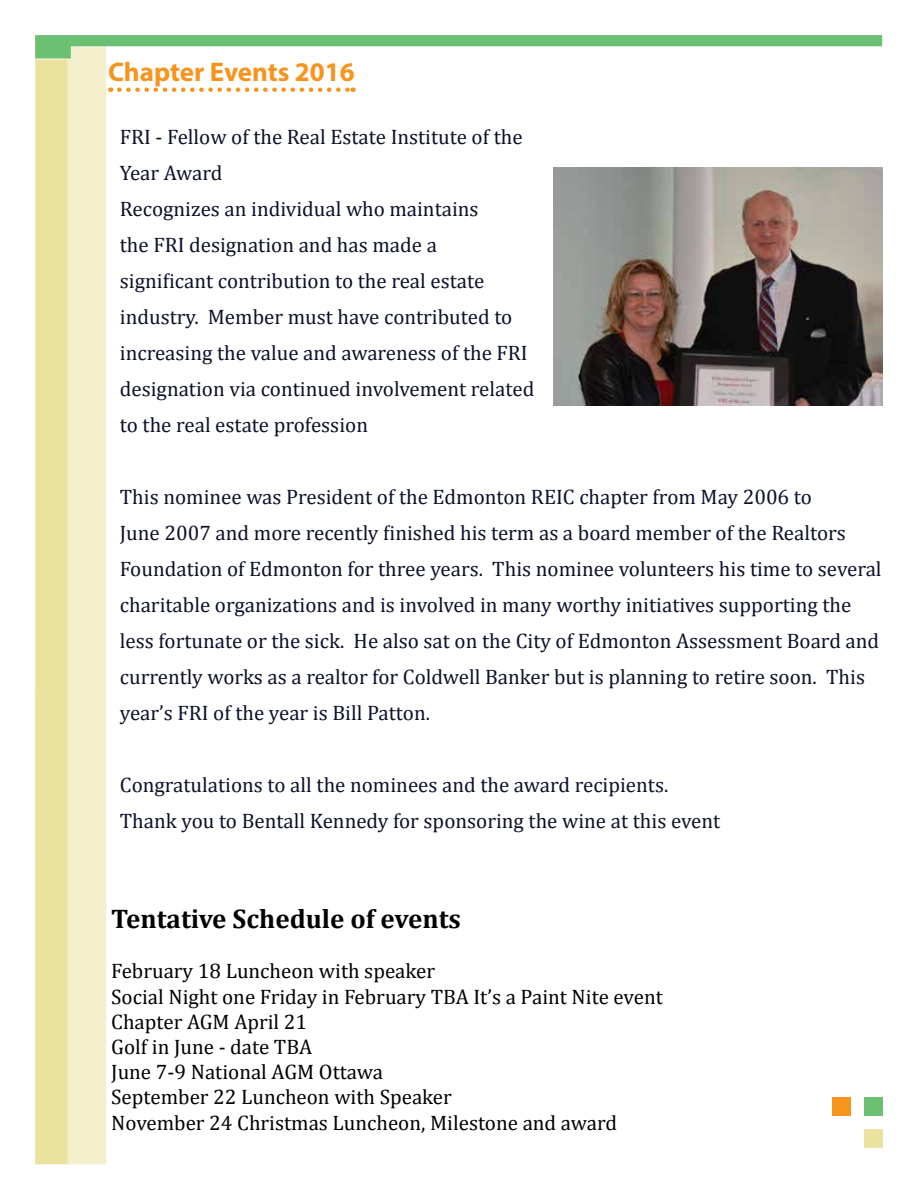
<style>
.page{position:relative;width:918px;height:1188px;background:#fff}
.page>*{position:absolute;margin:0;border:0;box-sizing:border-box;transform-origin:0 0}
.t1{font:700 27px "Cambria";color:#000}
.t2{font:700 27px "Myriad Pro";color:#f7941e}
.t3{font:21px/36px "Cambria";color:#0c1129}
.t4{font:21px/25.2px "Cambria";color:#000}
</style>
<div class="page">
<div style="left:35px;top:59px;width:36px;height:1105px;background:#ebe29f"></div>
<div style="left:68px;top:47px;width:38px;height:1117px;background:#f4efcd"></div>
<svg style="left:35px;top:35px;width:847px;height:24px"></svg>
<div style="left:864px;top:1097px;width:19px;height:19px;background:#6cc071"></div>
<div style="left:864px;top:1129px;width:19px;height:19px;background:#ebe29f"></div>
<div style="left:832px;top:1097px;width:19px;height:19px;background:#f7941e"></div>
<svg style="left:119px;top:87px;width:235px;height:5px"></svg>
<img style="left:554px;top:168px;width:329px;height:238px">
<p class="t2" style="left:108px;top:54px;width:248px">Chapter Events 2016</p>
<p class="t3" style="left:120px;top:119px;width:416px">FRI - Fellow of the Real Estate Institute of the Year Award<br>Recognizes an individual who maintains<br>the FRI designation and has made a significant contribution to the real estate industry. Member must have contributed to increasing the value and awareness of the FRI designation via continued involvement related to the real estate profession</p>
<p class="t3" style="left:120px;top:479px;width:763px">This nominee was President of the Edmonton REIC chapter from May 2006 to<br>June 2007 and more recently finished his term as a board member of the Realtors Foundation of Edmonton for three years. This nominee volunteers his time to several charitable organizations and is involved in many worthy initiatives supporting the less fortunate or the sick. He also sat on the City of Edmonton Assessment Board and currently works as a realtor for Coldwell Banker but is planning to retire soon. This year’s FRI of the year is Bill Patton.</p>
<p class="t3" style="left:120px;top:767px;width:602px">Congratulations to all the nominees and the award recipients.<br>Thank you to Bentall Kennedy for sponsoring the wine at this event</p>
<p class="t1" style="left:111px;top:900px;width:351px">Tentative Schedule of events</p>
<p class="t4" style="left:111px;top:959px;width:553px">February 18 Luncheon with speaker<br>Social Night one Friday in February TBA It’s a Paint Nite event Chapter AGM April 21<br>Golf in June - date TBA<br>June 7-9 National AGM Ottawa<br>September 22 Luncheon with Speaker<br>November 24 Christmas Luncheon, Milestone and award</p>
</div>
